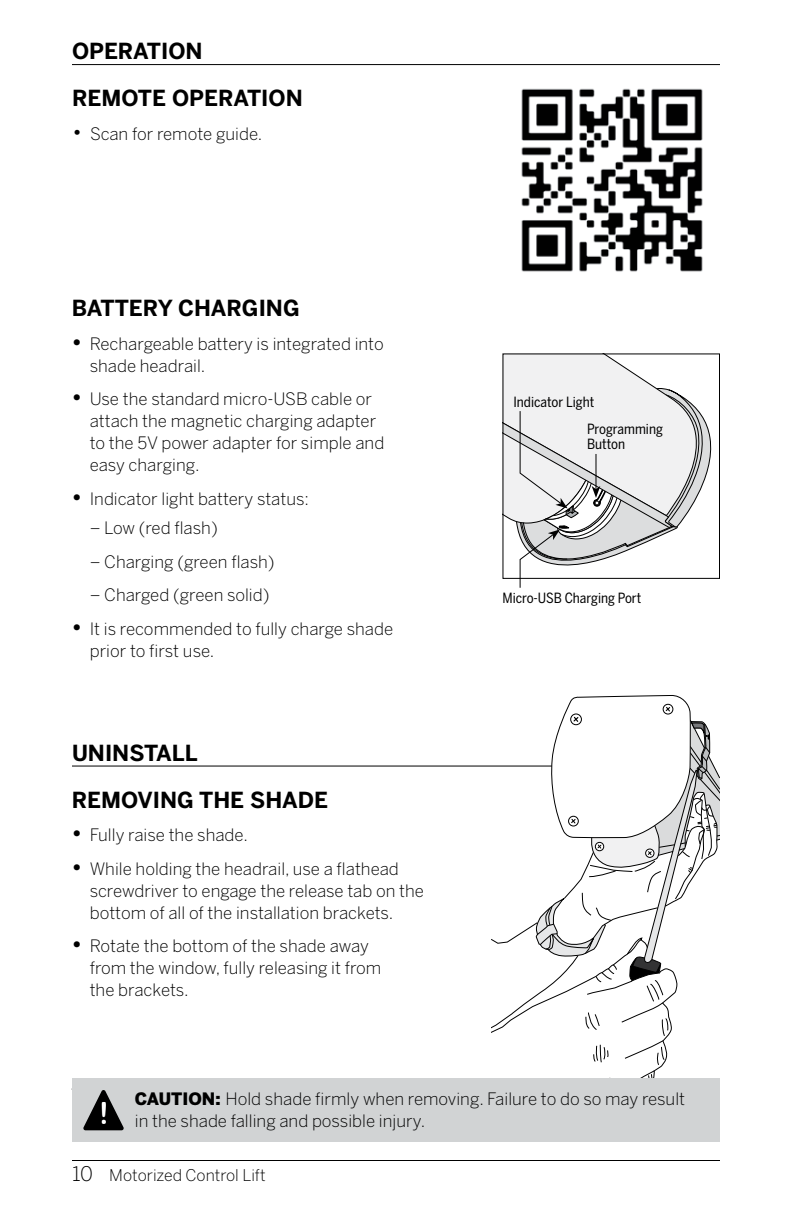
<style>
.page{position:relative;width:792px;height:1224px;background:#fff}
.page>*{position:absolute;margin:0;border:0;box-sizing:border-box;transform-origin:0 0}
.t1{font:700 22px/46.8px "Benton Sans";color:#000}
.t2{font:300 20px "Benton Sans";color:#000}
.t3{font:300 17px/22px "Benton Sans";color:#000}
.t4{font:300 16px "Benton Sans";color:#000}
.t5{font:14px/27.4px "Benton Sans Cond";color:#000}
.s1{font-size:22px}
.s2{font-weight:700;font-size:22px}
.s3{font-weight:900}
</style>
<div class="page">
<hr style="left:72px;top:766px;width:588px;height:1px;background:#000">
<svg style="left:492px;top:695px;width:228px;height:383px"></svg>
<div style="left:72px;top:1078px;width:648px;height:64px;background:#d1d3d4"></div>
<svg style="left:83px;top:1090px;width:41px;height:40px"></svg>
<svg style="left:503px;top:354px;width:217px;height:234px"></svg>
<img style="left:521px;top:88px;width:182px;height:184px">
<hr style="left:72px;top:64px;width:648px;height:1px;background:#000">
<hr style="left:72px;top:1160px;width:648px;height:1px;background:#000">
<p class="t1" style="left:72px;top:28px;width:132px">OPERATION</p>
<p class="t1" style="left:72px;top:75px;width:232px">REMOTE OPERATION</p>
<p class="t3" style="left:72px;top:122px;width:192px"><span class="s1">•</span> Scan for remote guide.</p>
<p class="t1" style="left:72px;top:285px;width:230px">BATTERY CHARGING</p>
<p class="t3" style="left:90px;top:333px;width:296px;text-indent:-18px"><span class="s2">•</span> Rechargeable battery is integrated into shade headrail.</p>
<p class="t3" style="left:90px;top:388px;width:296px;text-indent:-18px"><span class="s2">•</span> Use the standard micro-USB cable or attach the magnetic charging adapter to the 5V power adapter for simple and easy charging.</p>
<p class="t3" style="left:72px;top:488px;width:239px"><span class="s2">•</span> Indicator light battery status:</p>
<p class="t3" style="left:90px;top:517px;width:130px">– Low (red flash)</p>
<p class="t3" style="left:90px;top:550px;width:186px">– Charging (green flash)</p>
<p class="t3" style="left:90px;top:584px;width:181px">– Charged (green solid)</p>
<p class="t3" style="left:90px;top:617px;width:305px;text-indent:-18px"><span class="s2">•</span> It is recommended to fully charge shade prior to first use.</p>
<p class="t1" style="left:72px;top:729px;width:258px">UNINSTALL<br>REMOVING THE SHADE</p>
<p class="t3" style="left:72px;top:824px;width:178px"><span class="s2">•</span> Fully raise the shade.</p>
<p class="t3" style="left:90px;top:857px;width:336px;text-indent:-18px"><span class="s2">•</span> While holding the headrail, use a flathead screwdriver to engage the release tab on the bottom of all of the installation brackets.</p>
<p class="t3" style="left:90px;top:935px;width:293px;text-indent:-18px"><span class="s2">•</span> Rotate the bottom of the shade away from the window, fully releasing it from the brackets.</p>
<p class="t5" style="left:587px;top:388px;width:77px;text-indent:-74px">Indicator Light<br>Programming</p>
<p class="t5" style="left:587px;top:430px;width:39px">Button</p>
<p class="t5" style="left:502px;top:585px;width:140px">Micro-USB Charging Port</p>
<p class="t3" style="left:99px;top:1088px;width:588px;text-indent:36px"><span class="s3">CAUTION:</span> Hold shade firmly when removing. Failure to do so may result <sup>!</sup> in the shade falling and possible injury.</p>
<p class="t2" style="left:72px;top:1162px;width:23px">10</p>
<p class="t4" style="left:109px;top:1166px;width:158px">Motorized Control Lift</p>
</div>
